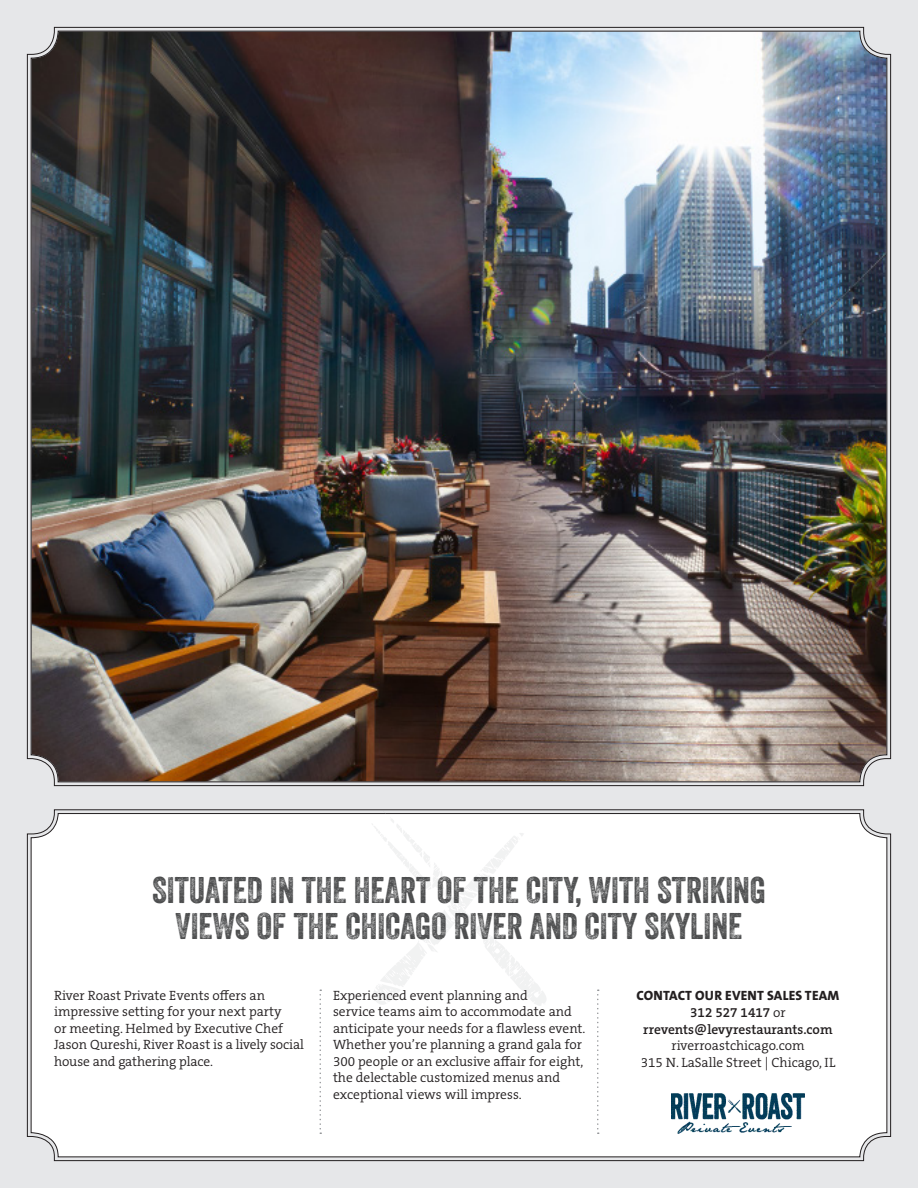
<style>
.page{position:relative;width:918px;height:1188px;background:#e6e7e9}
.page>*{position:absolute;margin:0;border:0;box-sizing:border-box;transform-origin:0 0}
.Item_Name{font:36px/36px "Veneer Two";color:#4b4c4d;text-align:center}
.t1{font:300 13.5px/16.5px "The Serif B W4";color:#231f20}
.t2{font:600 13.5px/16.5px "The Serif B W6";color:#231f20;text-align:center}
.Item_Name-2{font:800 13.5px "The Sans B W8";letter-spacing:.015em;color:#231f20}
.s1{font-family:"The Serif B W4";font-weight:300}
</style>
<div class="page">
<img style="left:30px;top:30px;width:858px;height:753px">
<svg style="left:27px;top:809px;width:864px;height:352px"></svg>
<div style="left:30px;top:813px;width:858px;height:345px;background:#fff"></div>
<svg style="left:320px;top:990px;width:1px;height:144px"></svg>
<svg style="left:597px;top:990px;width:2px;height:144px"></svg>
<img style="left:672px;top:1094px;width:132px;height:40px">
<svg style="left:369px;top:810px;width:180px;height:198px;background:#fbfbfb"></svg>
<p class="Item_Name" style="left:152px;top:872px;width:615px">SITUATED IN THE HEART OF THE CITY, WITH STRIKING<br>VIEWS OF THE CHICAGO RIVER AND CITY SKYLINE</p>
<p class="t1" style="left:54px;top:987px;width:252px">River Roast Private Events offers an impressive setting for your next party<br>or meeting. Helmed by Executive Chef Jason Qureshi, River Roast is a lively social house and gathering place.</p>
<p class="t1" style="left:333px;top:987px;width:254px">Experienced event planning and<br>service teams aim to accommodate and anticipate your needs for a flawless event.<br>Whether you’re planning a grand gala for 300 people or an exclusive affair for eight, the delectable customized menus and exceptional views will impress.</p>
<p class="Item_Name-2" style="left:637px;top:986px;width:204px">CONTACT OUR EVENT SALES TEAM</p>
<p class="t2" style="left:643px;top:1004px;width:191px">312 527 1417 <span class="s1">or </span>rrevents@levyrestaurants.com</p>
<p class="t1" style="left:671px;top:1037px;width:135px">riverroastchicago.com</p>
<p class="t1" style="left:641px;top:1054px;width:196px">315 N. LaSalle Street | Chicago, IL</p>
</div>
